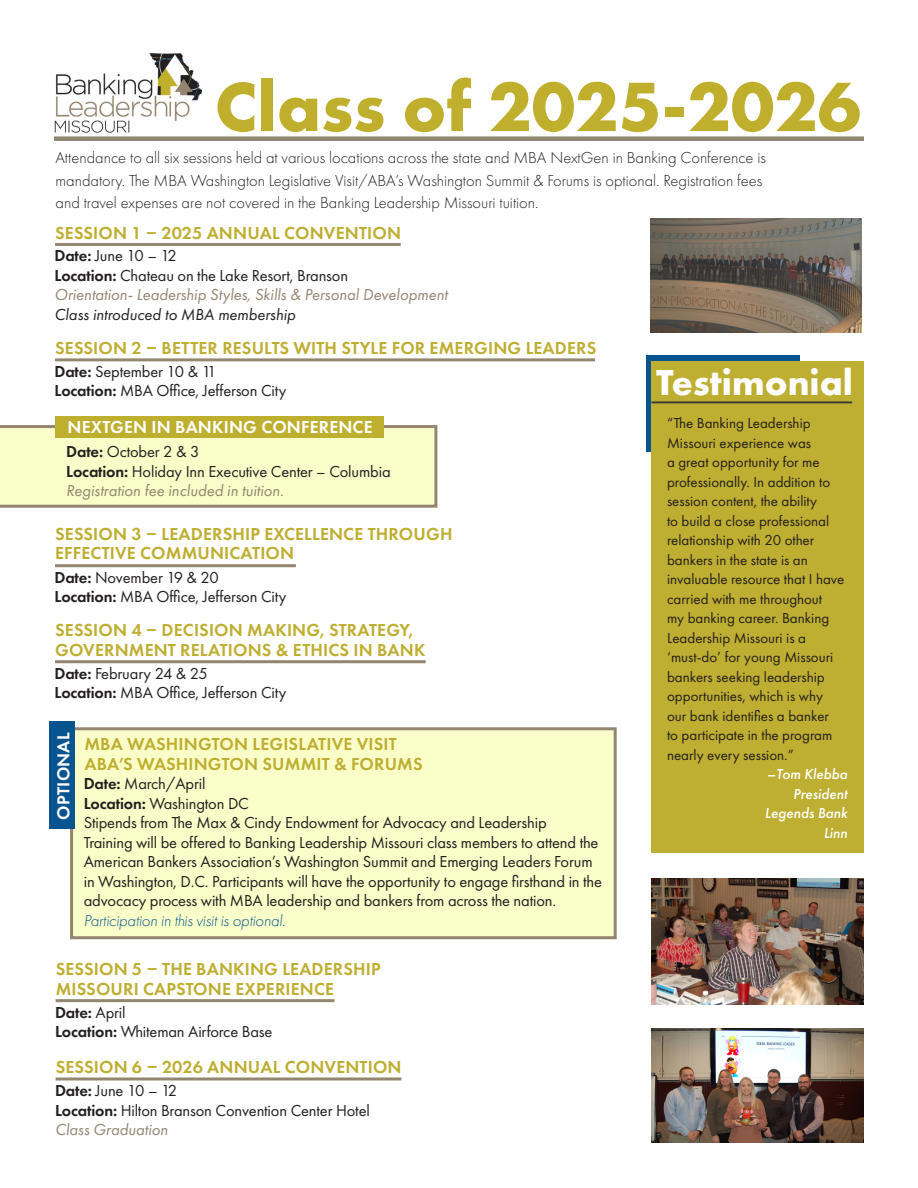
<style>
.page{position:relative;width:918px;height:1188px;background:#fff}
.page>*{position:absolute;margin:0;border:0;box-sizing:border-box;transform-origin:0 0}
.t1{font:700 72.3px "Futura PT";color:#bfaf2d}
.t2{font:700 37.5px "Futura PT";color:#fff}
.body_text{font:600 18px/19.5px "Futura PT";letter-spacing:.01em;color:#beae31}
.body_text-2{font:600 18px "Futura PT";letter-spacing:.01em;color:#fff}
.session_name{font:16.5px/19.5px "Futura PT";letter-spacing:-.01em;color:#231f20}
.session_name-2{font:300 16.5px/22.5px "Futura PT";color:#231f20}
.session_name-3{font:italic 16.5px "Futura PT";color:#938671}
.session_name-4{font:italic 300 16.5px "Futura PT";letter-spacing:-.01em;color:#075490}
.session_description{font:italic 16.5px "Futura PT";color:#231f20}
.session_name-5{font:600 16.5px "Futura PT";color:#231f20}
.session_name-6{font:15px/19.5px "Futura PT";color:#231f20}
.session_name-7{font:italic 500 15px "Futura PT";color:#fff}
.s1{font-weight:600}
.s2{font-weight:400}
</style>
<div class="page">
<svg style="left:0;top:425px;width:437px;height:83px"></svg>
<div style="left:70px;top:727px;width:547px;height:212px;background:#faffc9;border:3px solid #938671"></div>
<div style="left:55px;top:416px;width:329px;height:21px;background:#bfaf2f"></div>
<div style="left:50px;top:722px;width:25px;height:107px;background:#075490"></div>
<img style="left:652px;top:878px;width:212px;height:126px">
<img style="left:54px;top:53px;width:148px;height:80px">
<div style="left:54px;top:136px;width:810px;height:5px;background:#938671"></div>
<hr style="left:55px;top:243px;width:346px;height:3px;background:#938671">
<hr style="left:55px;top:358px;width:540px;height:3px;background:#938671">
<hr style="left:55px;top:564px;width:241px;height:3px;background:#938671">
<hr style="left:56px;top:999px;width:278px;height:3px;background:#938671">
<hr style="left:56px;top:1077px;width:345px;height:3px;background:#938671">
<hr style="left:55px;top:660px;width:371px;height:3px;background:#938671">
<img style="left:652px;top:1028px;width:212px;height:115px">
<svg style="left:646px;top:355px;width:153px;height:97px;fill:#075490"></svg>
<div style="left:652px;top:362px;width:212px;height:491px;background:#beae31"></div>
<hr style="left:652px;top:401px;width:200px;height:2px;background:#3a3a3c">
<img style="left:650px;top:218px;width:211px;height:115px">
<p class="t1" style="left:215px;top:60px;width:648px">Class of 2025-2026</p>
<p class="session_name-2" style="left:56px;top:147px;width:712px">Attendance to all six sessions held at various locations across the state and MBA NextGen in Banking Conference is mandatory. The MBA Washington Legislative Visit/ABA’s Washington Summit &amp; Forums is optional. Registration fees and travel expenses are not covered in the Banking Leadership Missouri tuition.</p>
<p class="body_text" style="left:55px;top:223px;width:347px">SESSION 1 – 2025 ANNUAL CONVENTION</p>
<p class="session_name" style="left:54px;top:246px;width:124px"><span class="s1">Date:</span> June 10 – 12</p>
<p class="session_name" style="left:54px;top:266px;width:295px"><span class="s1">Location:</span> Chateau on the Lake Resort, Branson</p>
<p class="session_name-3" style="left:54px;top:285px;width:395px">Orientation- Leadership Styles, Skills &amp; Personal Development</p>
<p class="session_description" style="left:54px;top:305px;width:243px">Class introduced to MBA membership</p>
<p class="body_text" style="left:55px;top:338px;width:543px">SESSION 2 – BETTER RESULTS WITH STYLE FOR EMERGING LEADERS</p>
<p class="session_name" style="left:54px;top:362px;width:164px"><span class="s1">Date:</span> September 10 &amp; 11</p>
<p class="session_name" style="left:54px;top:381px;width:233px"><span class="s1">Location:</span> MBA Office, Jefferson City</p>
<p class="body_text-2" style="left:68px;top:416px;width:307px">NEXTGEN IN BANKING CONFERENCE</p>
<p class="session_name" style="left:66px;top:442px;width:135px"><span class="s1">Date:</span> October 2 &amp; 3</p>
<p class="session_name" style="left:66px;top:461px;width:326px"><span class="s1">Location:</span> Holiday Inn Executive Center – Columbia</p>
<p class="session_name-3" style="left:66px;top:481px;width:219px">Registration fee included in tuition.</p>
<p class="body_text" style="left:55px;top:524px;width:399px">SESSION 3 – LEADERSHIP EXCELLENCE THROUGH<br>EFFECTIVE COMMUNICATION</p>
<p class="session_name" style="left:54px;top:567px;width:166px"><span class="s1">Date:</span> November 19 &amp; 20</p>
<p class="session_name" style="left:54px;top:587px;width:233px"><span class="s1">Location:</span> MBA Office, Jefferson City</p>
<p class="body_text" style="left:55px;top:620px;width:372px">SESSION 4 – DECISION MAKING, STRATEGY,<br>GOVERNMENT RELATIONS &amp; ETHICS IN BANK</p>
<p class="session_name" style="left:54px;top:663px;width:155px"><span class="s1">Date:</span> February 24 &amp; 25</p>
<p class="session_name" style="left:54px;top:683px;width:233px"><span class="s1">Location:</span> MBA Office, Jefferson City</p>
<p class="body_text-2" style="left:52px;top:820px;width:89px;rotate:-90deg">OPTIONAL</p>
<p class="body_text" style="left:84px;top:734px;width:314px">MBA WASHINGTON LEGISLATIVE VISIT</p>
<p class="body_text" style="left:84px;top:754px;width:340px">ABA’S WASHINGTON SUMMIT &amp; FORUMS</p>
<p class="session_name" style="left:84px;top:774px;width:123px"><span class="s1">Date:</span> March/April</p>
<p class="session_name" style="left:84px;top:794px;width:167px"><span class="s1">Location:</span> Washington DC</p>
<p class="session_name" style="left:84px;top:813px;width:520px">Stipends from The Max &amp; Cindy Endowment for Advocacy and Leadership<br>Training will be offered to Banking Leadership Missouri class members to attend the American Bankers Association’s Washington Summit and Emerging Leaders Forum in Washington, D.C. Participants will have the opportunity to engage firsthand in the advocacy process with MBA leadership and bankers from across the nation.</p>
<p class="session_name-4" style="left:84px;top:911px;width:203px">Participation in this visit is optional.</p>
<p class="body_text" style="left:56px;top:959px;width:327px">SESSION 5 – THE BANKING LEADERSHIP<br>MISSOURI CAPSTONE EXPERIENCE</p>
<p class="session_name-5" style="left:55px;top:1002px;width:72px">Date: <span class="s2">April</span></p>
<p class="session_name" style="left:55px;top:1022px;width:219px"><span class="s1">Location:</span> Whiteman Airforce Base</p>
<p class="body_text" style="left:56px;top:1057px;width:347px">SESSION 6 – 2026 ANNUAL CONVENTION</p>
<p class="session_name" style="left:55px;top:1081px;width:124px"><span class="s1">Date:</span> June 10 – 12</p>
<p class="session_name" style="left:55px;top:1100px;width:316px"><span class="s1">Location:</span> Hilton Branson Convention Center Hotel</p>
<p class="session_name-3" style="left:55px;top:1120px;width:114px">Class Graduation</p>
<p class="t2" style="left:656px;top:358px;width:198px">Testimonial</p>
<p class="session_name-6" style="left:667px;top:414px;width:179px">“The Banking Leadership<br>Missouri experience was<br>a great opportunity for me professionally. In addition to session content, the ability<br>to build a close professional relationship with 20 other bankers in the state is an invaluable resource that I have carried with me throughout<br>my banking career. Banking<br>Leadership Missouri is a ‘must-do’ for young Missouri bankers seeking leadership opportunities, which is why our bank identifies a banker<br>to participate in the program nearly every session.”</p>
<p class="session_name-7" style="left:767px;top:765px;width:82px">–Tom Klebba</p>
<p class="session_name-7" style="left:793px;top:785px;width:56px">President</p>
<p class="session_name-7" style="left:765px;top:804px;width:84px">Legends Bank</p>
<p class="session_name-7" style="left:824px;top:824px;width:25px">Linn</p>
</div>
